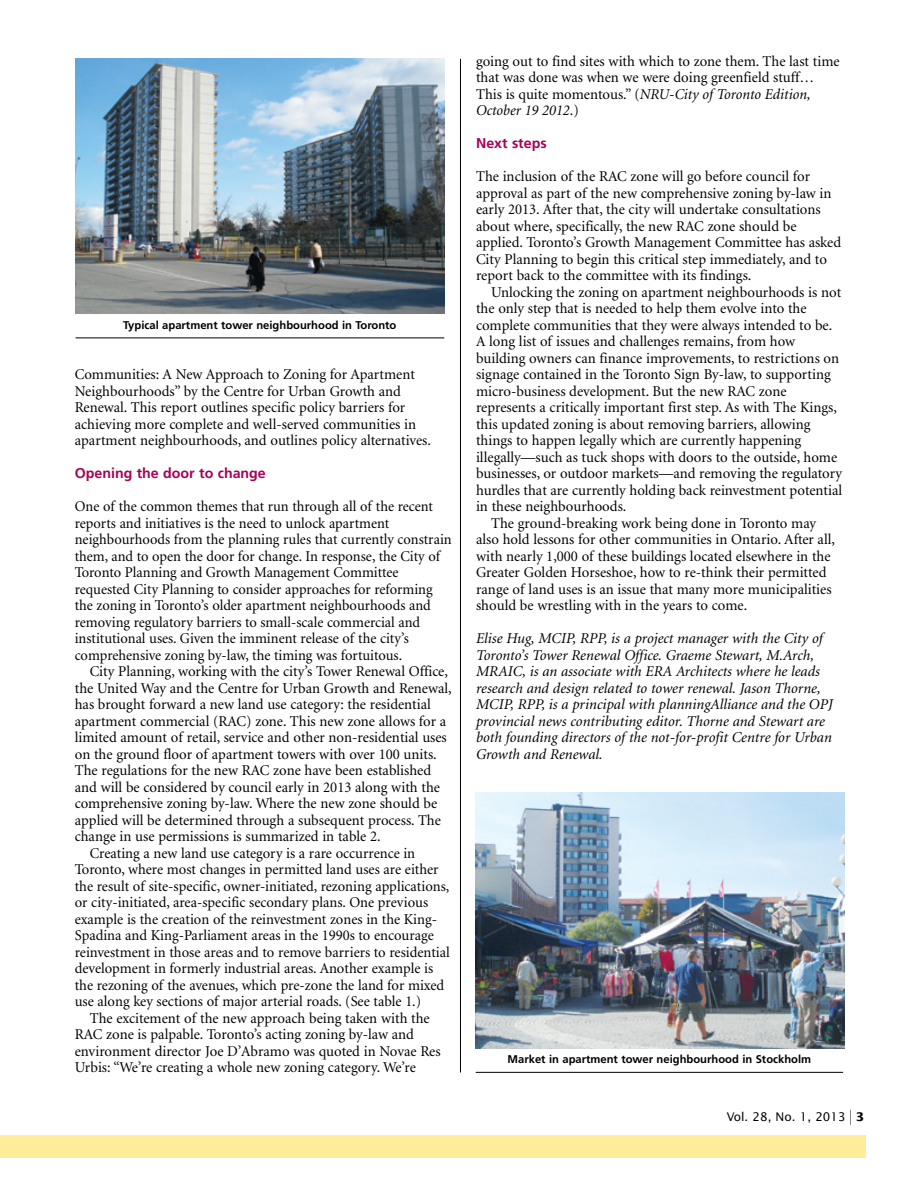
<style>
.page{position:relative;width:918px;height:1188px;background:#fff}
.page>*{position:absolute;margin:0;border:0;box-sizing:border-box;transform-origin:0 0}
.t1{font:15px/16.5px "Minion";color:#000}
.t2{font:15px/16.5px "Minion";color:#000;scale:.96 1}
.t3{font:italic 15px/16.5px "Minion";color:#000}
.t4{font:700 14.25px "Frutiger";color:#a90056}
.t5{font:12px "Lucida Sans";color:#000}
.t6{font:700 11.25px "Frutiger";color:#000}
.s1{font-style:italic}
.s2{font-size:15px}
.s3{font-weight:700}
</style>
<div class="page">
<div style="left:0;top:1136px;width:866px;height:22px;background:#ffed9c"></div>
<hr style="left:460px;top:59px;width:1px;height:1014px;background:#000">
<hr style="left:476px;top:1072px;width:367px;height:1px;background:#000">
<img style="left:476px;top:793px;width:369px;height:255px">
<hr style="left:76px;top:338px;width:368px;height:1px;background:#000">
<img style="left:76px;top:58px;width:368px;height:256px">
<p class="t6" style="left:123px;top:318px;width:275px">Typical apartment tower neighbourhood in Toronto</p>
<p class="t1" style="left:75px;top:367px;width:358px">Communities: A New Approach to Zoning for Apartment Neighbourhoods” by the Centre for Urban Growth and Renewal. This report outlines specific policy barriers for achieving more complete and well-served communities in apartment neighbourhoods, and outlines policy alternatives.</p>
<p class="t4" style="left:75px;top:465px;width:193px">Opening the door to change</p>
<p class="t2" style="left:75px;top:499px;width:394px">One of the common themes that run through all of the recent reports and initiatives is the need to unlock apartment neighbourhoods from the planning rules that currently constrain them, and to open the door for change. In response, the City of Toronto Planning and Growth Management Committee requested City Planning to consider approaches for reforming the zoning in Toronto’s older apartment neighbourhoods and removing regulatory barriers to small-scale commercial and institutional uses. Given the imminent release of the city’s comprehensive zoning by-law, the timing was fortuitous.</p>
<p class="t1" style="left:90px;top:664px;width:360px">City Planning, working with the city’s Tower Renewal Office,</p>
<p class="t1" style="left:75px;top:680px;width:378px">the United Way and the Centre for Urban Growth and Renewal,</p>
<p class="t1" style="left:75px;top:697px;width:358px">has brought forward a new land use category: the residential</p>
<p class="t1" style="left:75px;top:713px;width:373px">apartment commercial (RAC) zone. This new zone allows for a</p>
<p class="t1" style="left:75px;top:730px;width:374px">limited amount of retail, service and other non-residential uses</p>
<p class="t1" style="left:75px;top:746px;width:363px">on the ground floor of apartment towers with over 100 units.</p>
<p class="t1" style="left:75px;top:763px;width:358px">The regulations for the new RAC zone have been established</p>
<p class="t1" style="left:75px;top:779px;width:367px">and will be considered by council early in 2013 along with the</p>
<p class="t1" style="left:75px;top:796px;width:364px">comprehensive zoning by-law. Where the new zone should be</p>
<p class="t1" style="left:75px;top:812px;width:368px">applied will be determined through a subsequent process. The</p>
<p class="t1" style="left:75px;top:829px;width:307px">change in use permissions is summarized in table 2.</p>
<p class="t1" style="left:90px;top:845px;width:327px">Creating a new land use category is a rare occurrence in</p>
<p class="t1" style="left:75px;top:862px;width:365px">Toronto, where most changes in permitted land uses are either</p>
<p class="t1" style="left:75px;top:878px;width:376px">the result of site-specific, owner-initiated, rezoning applications,</p>
<p class="t1" style="left:75px;top:895px;width:355px">or city-initiated, area-specific secondary plans. One previous</p>
<p class="t1" style="left:75px;top:911px;width:364px">example is the creation of the reinvestment zones in the King-</p>
<p class="t1" style="left:75px;top:928px;width:361px">Spadina and King-Parliament areas in the 1990s to encourage</p>
<p class="t1" style="left:75px;top:944px;width:377px">reinvestment in those areas and to remove barriers to residential</p>
<p class="t1" style="left:75px;top:961px;width:360px">development in formerly industrial areas. Another example is</p>
<p class="t1" style="left:75px;top:977px;width:371px">the rezoning of the avenues, which pre-zone the land for mixed</p>
<p class="t1" style="left:75px;top:994px;width:348px">use along key sections of major arterial roads. (See table 1.)</p>
<p class="t1" style="left:90px;top:1010px;width:341px">The excitement of the new approach being taken with the</p>
<p class="t1" style="left:75px;top:1027px;width:341px">RAC zone is palpable. Toronto’s acting zoning by-law and</p>
<p class="t1" style="left:75px;top:1043px;width:367px">environment director Joe D’Abramo was quoted in Novae Res</p>
<p class="t1" style="left:75px;top:1060px;width:343px">Urbis: “We’re creating a whole new zoning category. We’re</p>
<p class="t1" style="left:476px;top:53px;width:365px">going out to find sites with which to zone them. The last time that was done was when we were doing greenfield stuff… This is quite momentous.” (<span class="s1">NRU-City of Toronto Edition, October 19 2012</span>.)</p>
<p class="t4" style="left:476px;top:135px;width:72px">Next steps</p>
<p class="t1" style="left:476px;top:169px;width:367px">The inclusion of the RAC zone will go before council for approval as part of the new comprehensive zoning by-law in early 2013. After that, the city will undertake consultations about where, specifically, the new RAC zone should be applied. Toronto’s Growth Management Committee has asked City Planning to begin this critical step immediately, and to report back to the committee with its findings.</p>
<p class="t1" style="left:491px;top:284px;width:352px">Unlocking the zoning on apartment neighbourhoods is not</p>
<p class="t1" style="left:476px;top:301px;width:332px">the only step that is needed to help them evolve into the</p>
<p class="t1" style="left:476px;top:317px;width:358px">complete communities that they were always intended to be.</p>
<p class="t1" style="left:476px;top:334px;width:320px">A long list of issues and challenges remains, from how</p>
<p class="t1" style="left:476px;top:350px;width:365px">building owners can finance improvements, to restrictions on</p>
<p class="t1" style="left:476px;top:367px;width:356px">signage contained in the Toronto Sign By-law, to supporting</p>
<p class="t1" style="left:476px;top:383px;width:312px">micro-business development. But the new RAC zone</p>
<p class="t1" style="left:476px;top:400px;width:362px">represents a critically important first step. As with The Kings,</p>
<p class="t1" style="left:476px;top:416px;width:336px">this updated zoning is about removing barriers, allowing</p>
<p class="t1" style="left:476px;top:433px;width:327px">things to happen legally which are currently happening</p>
<p class="t1" style="left:476px;top:449px;width:363px">illegally—such as tuck shops with doors to the outside, home</p>
<p class="t1" style="left:476px;top:466px;width:368px">businesses, or outdoor markets—and removing the regulatory</p>
<p class="t1" style="left:476px;top:482px;width:368px">hurdles that are currently holding back reinvestment potential</p>
<p class="t1" style="left:476px;top:499px;width:152px">in these neighbourhoods.</p>
<p class="t1" style="left:491px;top:515px;width:327px">The ground-breaking work being done in Toronto may</p>
<p class="t1" style="left:476px;top:532px;width:361px">also hold lessons for other communities in Ontario. After all,</p>
<p class="t1" style="left:476px;top:548px;width:356px">with nearly 1,000 of these buildings located elsewhere in the</p>
<p class="t1" style="left:476px;top:565px;width:352px">Greater Golden Horseshoe, how to re-think their permitted</p>
<p class="t1" style="left:476px;top:581px;width:357px">range of land uses is an issue that many more municipalities</p>
<p class="t1" style="left:476px;top:598px;width:273px">should be wrestling with in the years to come.</p>
<p class="t3" style="left:476px;top:631px;width:358px">Elise Hug, MCIP, RPP, is a project manager with the City of Toronto’s Tower Renewal Office. Graeme Stewart, M.Arch, MRAIC, is an associate with ERA Architects where he leads research and design related to tower renewal. Jason Thorne, MCIP, RPP, is a principal with planningAlliance and the OPJ provincial news contributing editor. Thorne and Stewart are both founding directors of the not-for-profit Centre for Urban Growth and Renewal.</p>
<p class="t6" style="left:508px;top:1053px;width:305px">Market in apartment tower neighbourhood in Stockholm</p>
<p class="t5" style="left:727px;top:1110px;width:139px">Vol. 28, No. 1, 2013 <span class="s2">|</span> <span class="s3">3</span></p>
</div>
